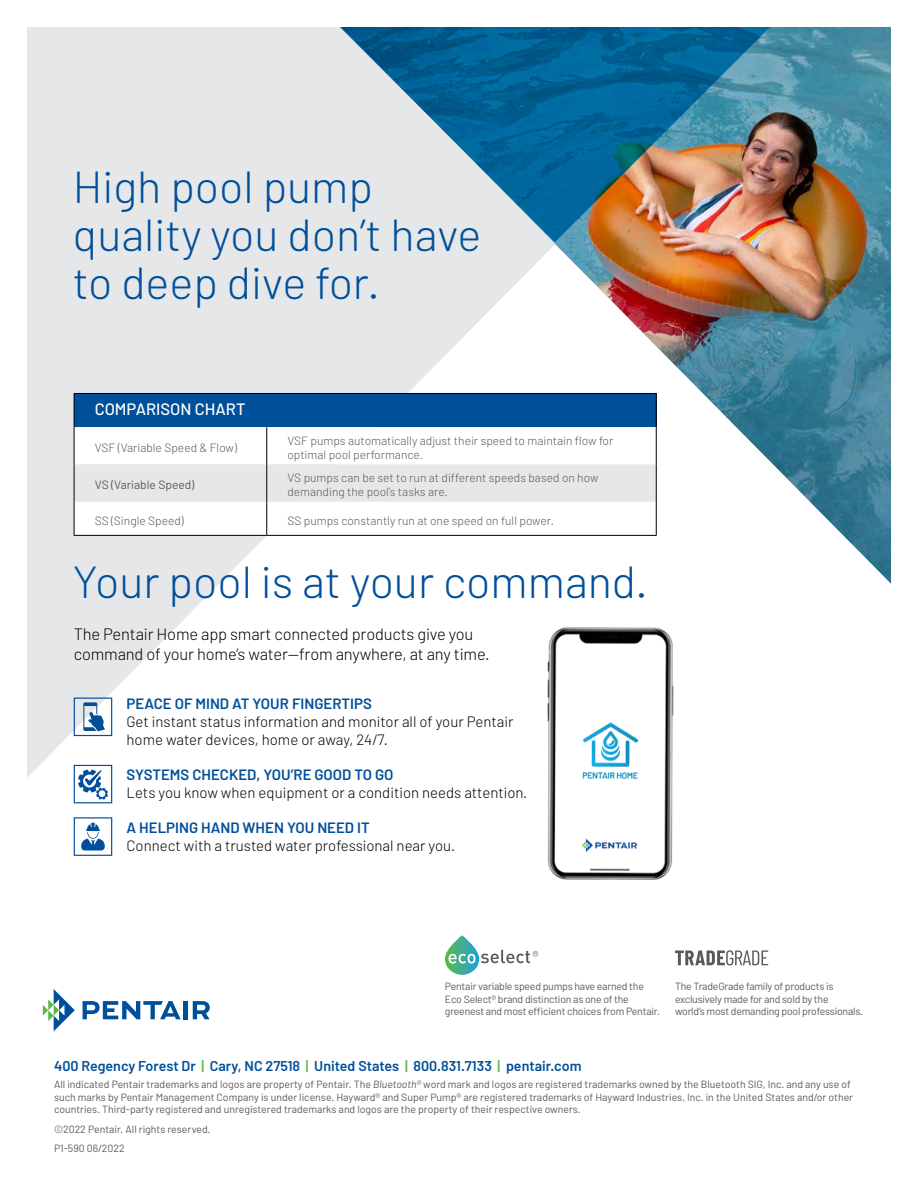
<style>
.page{position:relative;width:918px;height:1188px;background:#fff}
.page>*{position:absolute;margin:0;border:0;box-sizing:border-box;transform-origin:0 0}
.t1{font:300 45px/48px "Barlow";color:#004f9a}
.t2{font:300 16.5px/19.5px "Barlow";letter-spacing:-.01em;color:#000}
.t3{font:500 16.5px "Barlow";color:#fff}
.t4{font:300 15px/18px "Barlow";color:#000}
.t5{font:600 15px "Barlow";color:#004f9a}
.t6{font:600 14.25px "Barlow";color:#004f9a}
.t7{font:300 12px/14.4px "Barlow";color:#58595b}
.t8{font:12px "Barlow";color:#58595b}
.t9{font:10.5px/12.6px "Barlow";color:#58595b}
.t10{font:10.5px/12.6px "Barlow";letter-spacing:-.02em;color:#58595b}
.s1{color:#58b947}
.s2{font-style:italic}
</style>
<div class="page">
<svg style="left:28px;top:28px;width:306px;height:776px;fill:#e6e7e8"></svg>
<img style="left:334px;top:28px;width:556px;height:555px">
<img style="left:314px;top:28px;width:482px;height:214px">
<svg style="left:43px;top:989px;width:32px;height:42px"></svg>
<svg style="left:83px;top:1001px;width:98px;height:18px"></svg>
<hr style="left:184px;top:1001px;width:4px;height:18px;background:#004f9a">
<svg style="left:193px;top:1001px;width:17px;height:18px"></svg>
<svg style="left:445px;top:935px;width:93px;height:40px"></svg>
<svg style="left:74px;top:698px;width:38px;height:38px"></svg>
<svg style="left:74px;top:817px;width:38px;height:39px"></svg>
<svg style="left:74px;top:765px;width:38px;height:38px"></svg>
<img style="left:547px;top:627px;width:127px;height:253px">
<svg style="left:675px;top:950px;width:93px;height:15px"></svg>
<div style="left:74px;top:393px;width:582px;height:34px;background:#004f9a"></div>
<svg style="left:75px;top:427px;width:581px;height:108px"></svg>
<div style="left:75px;top:464px;width:581px;height:38px;background:#e6e7e8"></div>
<hr style="left:74px;top:427px;width:1px;height:37px;background:#000">
<hr style="left:266px;top:427px;width:1px;height:37px;background:#000">
<hr style="left:656px;top:427px;width:1px;height:37px;background:#000">
<hr style="left:74px;top:464px;width:1px;height:38px;background:#000">
<hr style="left:266px;top:464px;width:1px;height:38px;background:#000">
<hr style="left:656px;top:464px;width:1px;height:38px;background:#000">
<hr style="left:74px;top:393px;width:193px;height:1px;background:#000">
<hr style="left:267px;top:393px;width:390px;height:1px;background:#000">
<hr style="left:74px;top:394px;width:1px;height:33px;background:#000">
<hr style="left:74px;top:502px;width:1px;height:33px;background:#000">
<hr style="left:266px;top:502px;width:1px;height:33px;background:#000">
<hr style="left:656px;top:502px;width:1px;height:33px;background:#000">
<hr style="left:74px;top:535px;width:193px;height:1px;background:#000">
<hr style="left:267px;top:535px;width:390px;height:1px;background:#000">
<hr style="left:656px;top:394px;width:1px;height:33px;background:#000">
<h1 class="t1" style="left:73px;top:161px;width:410px">High pool pump quality you don’t have to deep dive for.</h1>
<h2 class="t3" style="left:95px;top:399px;width:152px">COMPARISON CHART</h2>
<p class="t7" style="left:95px;top:440px;width:144px">VSF (Variable Speed &amp; Flow)</p>
<p class="t7" style="left:287px;top:433px;width:327px">VSF pumps automatically adjust their speed to maintain flow for optimal pool performance.</p>
<p class="t8" style="left:95px;top:477px;width:101px">VS (Variable Speed)</p>
<p class="t7" style="left:287px;top:470px;width:313px">VS pumps can be set to run at different speeds based on how demanding the pool’s tasks are.</p>
<p class="t7" style="left:95px;top:513px;width:91px">SS (Single Speed)</p>
<p class="t7" style="left:287px;top:513px;width:268px">SS pumps constantly run at one speed on full power.</p>
<h1 class="t1" style="left:73px;top:557px;width:577px">Your pool is at your command.</h1>
<h2 class="t2" style="left:74px;top:624px;width:418px">The Pentair Home app smart connected products give you command of your home’s water—from anywhere, at any time.</h2>
<h3 class="t5" style="left:127px;top:694px;width:247px">PEACE OF MIND AT YOUR FINGERTIPS</h3>
<h3 class="t4" style="left:127px;top:712px;width:388px">Get instant status information and monitor all of your Pentair home water devices, home or away, 24/7.</h3>
<h3 class="t5" style="left:127px;top:765px;width:268px">SYSTEMS CHECKED, YOU’RE GOOD TO GO</h3>
<h3 class="t4" style="left:127px;top:783px;width:402px">Lets you know when equipment or a condition needs attention.</h3>
<h3 class="t5" style="left:127px;top:818px;width:245px">A HELPING HAND WHEN YOU NEED IT</h3>
<h3 class="t4" style="left:127px;top:836px;width:330px">Connect with a trusted water professional near you.</h3>
<p class="t10" style="left:445px;top:980px;width:217px">Pentair variable speed pumps have earned the<br>Eco Select® brand distinction as one of the greenest and most efficient choices from Pentair.</p>
<p class="t10" style="left:675px;top:980px;width:190px">The TradeGrade family of products is exclusively made for and sold by the<br>world’s most demanding pool professionals.</p>
<h3 class="t6" style="left:54px;top:1057px;width:529px">400 Regency Forest Dr <span class="s1">|</span> Cary, NC 27518 <span class="s1">|</span> United States <span class="s1">|</span> 800.831.7133 <span class="s1">|</span> pentair.com</h3>
<p class="t9" style="left:54px;top:1078px;width:801px">All indicated Pentair trademarks and logos are property of Pentair. The <span class="s2">Bluetooth®</span> word mark and logos are registered trademarks owned by the Bluetooth SIG, Inc. and any use of such marks by Pentair Management Company is under license. Hayward® and Super Pump® are registered trademarks of Hayward Industries, Inc. in the United States and/or other countries. Third-party registered and unregistered trademarks and logos are the property of their respective owners.</p>
<p class="t9" style="left:54px;top:1119px;width:158px;line-height:19.4px">©2022 Pentair. All rights reserved.<br>P1-590 06/2022</p>
</div>
